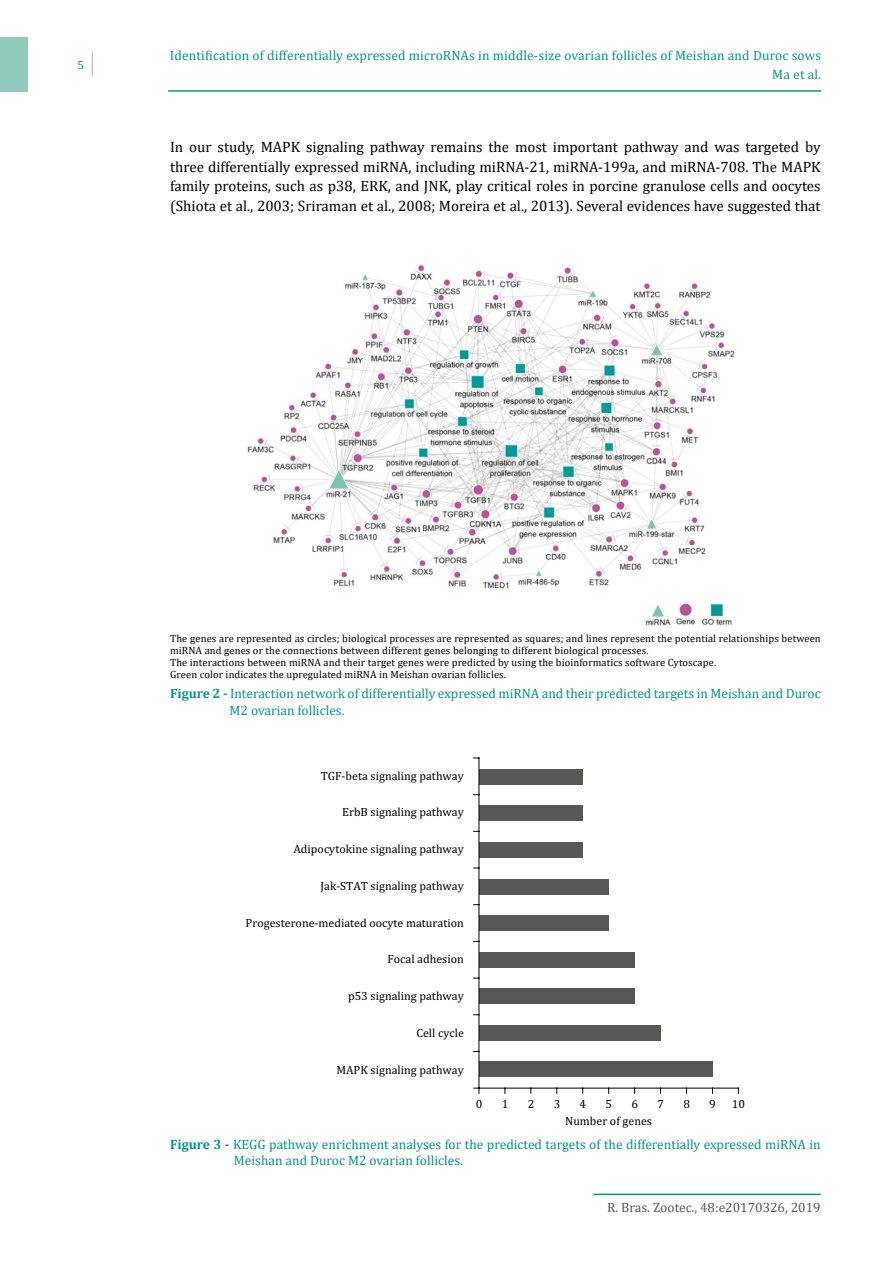
<style>
.page{position:relative;width:893px;height:1263px;background:#fff}
.page>*{position:absolute;margin:0;border:0;box-sizing:border-box;transform-origin:0 0}
.t1{font:15px/19.5px "Cambria";color:#000;text-align:justify}
.t2{font:13.5px/16.5px "Cambria";color:#00997d}
.t3{font:13.5px "Cambria";color:#575756}
.t4{font:12px "Cambria";color:#000}
.t5{font:12px "Cambria";color:#00997d}
.t6{font:10.5px/12px "Cambria";letter-spacing:.01em;color:#000}
.s1{font-weight:700}
</style>
<div class="page">
<hr style="left:593px;top:1193px;width:228px;height:2px;background:#00997d">
<div style="left:0;top:37px;width:27px;height:55px;background:#92cbbe"></div>
<svg style="left:92px;top:53px;width:1px;height:23px"></svg>
<hr style="left:169px;top:90px;width:652px;height:2px;background:#00997d">
<img style="left:247px;top:265px;width:488px;height:361px">
<div style="left:479px;top:1061px;width:233px;height:16px;background:#575756"></div>
<div style="left:479px;top:1025px;width:182px;height:16px;background:#575756"></div>
<div style="left:479px;top:988px;width:156px;height:16px;background:#575756"></div>
<div style="left:479px;top:952px;width:156px;height:15px;background:#575756"></div>
<div style="left:479px;top:915px;width:130px;height:16px;background:#575756"></div>
<div style="left:479px;top:879px;width:130px;height:15px;background:#575756"></div>
<div style="left:479px;top:842px;width:104px;height:16px;background:#575756"></div>
<div style="left:479px;top:805px;width:104px;height:16px;background:#575756"></div>
<div style="left:479px;top:769px;width:104px;height:16px;background:#575756"></div>
<hr style="left:479px;top:1088px;width:259px;height:1px;background:#000">
<hr style="left:479px;top:758px;width:1px;height:330px;background:#000">
<svg style="left:474px;top:1088px;width:6px;height:5px"></svg>
<p class="t5" style="left:77px;top:58px;width:8px">5</p>
<p class="t2" style="left:170px;top:45px;width:653px;line-height:19.2px;text-align:right">Identification of differentially expressed microRNAs in middle-size ovarian follicles of Meishan and Duroc sows<br>Ma et al.</p>
<p class="t1" style="left:170px;top:137px;width:652px">In our study, MAPK signaling pathway remains the most important pathway and was targeted by three differentially expressed miRNA, including miRNA-21, miRNA-199a, and miRNA-708. The MAPK family proteins, such as p38, ERK, and JNK, play critical roles in porcine granulose cells and oocytes (Shiota et al., 2003; Sriraman et al., 2008; Moreira et al., 2013). Several evidences have suggested that</p>
<p class="t6" style="left:170px;top:632px;width:652px">The genes are represented as circles; biological processes are represented as squares; and lines represent the potential relationships between miRNA and genes or the connections between different genes belonging to different biological processes.<br>The interactions between miRNA and their target genes were predicted by using the bioinformatics software Cytoscape.<br>Green color indicates the upregulated miRNA in Meishan ovarian follicles.</p>
<p class="t2" style="left:230px;top:685px;width:593px;text-indent:-60px"><span class="s1">Figure 2 -</span> Interaction network of differentially expressed miRNA and their predicted targets in Meishan and Duroc<br>M2 ovarian follicles.</p>
<p class="t4" style="left:321px;top:768px;width:145px">TGF-beta signaling pathway</p>
<p class="t4" style="left:342px;top:804px;width:123px">ErbB signaling pathway</p>
<p class="t4" style="left:293px;top:841px;width:172px">Adipocytokine signaling pathway</p>
<p class="t4" style="left:320px;top:878px;width:145px">Jak-STAT signaling pathway</p>
<p class="t4" style="left:246px;top:915px;width:220px">Progesterone-mediated oocyte maturation</p>
<p class="t4" style="left:387px;top:951px;width:78px">Focal adhesion</p>
<p class="t4" style="left:348px;top:988px;width:117px">p53 signaling pathway</p>
<p class="t4" style="left:416px;top:1025px;width:49px">Cell cycle</p>
<p class="t4" style="left:336px;top:1062px;width:129px">MAPK signaling pathway</p>
<p class="t4" style="left:476px;top:1096px;width:8px">0</p>
<p class="t4" style="left:502px;top:1096px;width:8px">1</p>
<p class="t4" style="left:528px;top:1096px;width:8px">2</p>
<p class="t4" style="left:554px;top:1096px;width:8px">3</p>
<p class="t4" style="left:580px;top:1096px;width:8px">4</p>
<p class="t4" style="left:606px;top:1096px;width:8px">5</p>
<p class="t4" style="left:631px;top:1096px;width:8px">6</p>
<p class="t4" style="left:657px;top:1096px;width:8px">7</p>
<p class="t4" style="left:683px;top:1096px;width:8px">8</p>
<p class="t4" style="left:709px;top:1096px;width:8px">9</p>
<p class="t4" style="left:732px;top:1096px;width:15px">10</p>
<p class="t4" style="left:565px;top:1113px;width:88px">Number of genes</p>
<p class="t2" style="left:234px;top:1136px;width:588px;text-indent:-64px"><span class="s1">Figure 3 -</span> KEGG pathway enrichment analyses for the predicted targets of the differentially expressed miRNA in<br>Meishan and Duroc M2 ovarian follicles.</p>
<p class="t3" style="left:607px;top:1199px;width:215px">R. Bras. Zootec., 48:e20170326, 2019</p>
</div>
